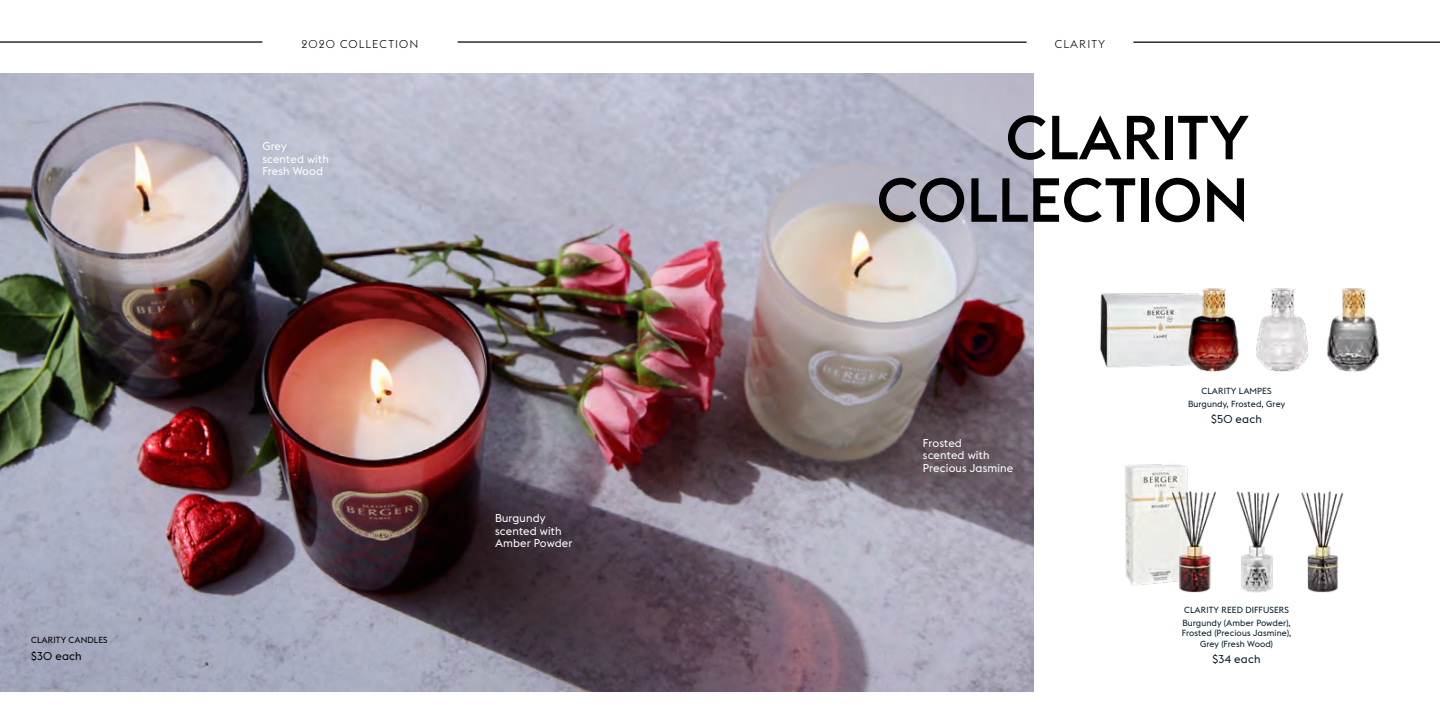
<style>
.page{position:relative;width:1440px;height:720px;background:#fff}
.page>*{position:absolute;margin:0;border:0;box-sizing:border-box;transform-origin:0 0}
.t1{font:500 61.25px/62.5px "Euclid Flex";color:#000101;text-align:right}
.t2{font:11.25px/12.5px "Euclid Flex";letter-spacing:.01em;color:#fff}
.t3{font:300 11.25px "Euclid Flex";letter-spacing:.1em;color:#000101}
.t4{font:11.25px "Euclid Flex";letter-spacing:.01em;color:#001a2b}
.t5{font:11.25px "Euclid Flex";letter-spacing:.01em;color:#000}
.t6{font:8.75px/12.5px "Euclid Flex";letter-spacing:.01em;color:#001a2b;text-align:center}
.t7{font:8.75px "Euclid Flex";letter-spacing:.01em;color:#000}
</style>
<div class="page">
<img style="left:0;top:74px;width:1033px;height:617px">
<img style="left:1100px;top:293px;width:83px;height:75px">
<img style="left:1125px;top:464px;width:63px;height:122px">
<img style="left:1326px;top:288px;width:54px;height:83px">
<img style="left:1256px;top:288px;width:53px;height:83px">
<img style="left:1183px;top:288px;width:57px;height:83px">
<img style="left:1163px;top:490px;width:117px;height:102px">
<img style="left:1301px;top:491px;width:43px;height:101px">
<hr style="left:720px;top:42px;width:307px;height:1px;background:#000">
<hr style="left:0;top:41px;width:262px;height:2px;background:#000">
<hr style="left:458px;top:41px;width:262px;height:2px;background:#000">
<hr style="left:1133px;top:42px;width:307px;height:1px;background:#000">
<p class="t7" style="left:31px;top:635px;width:78px">CLARITY CANDLES</p>
<p class="t5" style="left:31px;top:649px;width:52px">$30 each</p>
<p class="t3" style="left:302px;top:37px;width:118px">2020 COLLECTION</p>
<p class="t3" style="left:1055px;top:37px;width:52px">CLARITY</p>
<p class="t2" style="left:262px;top:140px;width:68px">Grey scented with<br>Fresh Wood</p>
<p class="t2" style="left:495px;top:512px;width:79px">Burgundy scented with<br>Amber Powder</p>
<h1 class="t1" style="left:877px;top:107px;width:374px">CLARITY<br>COLLECTION</h1>
<p class="t2" style="left:923px;top:437px;width:92px">Frosted<br>scented with<br>Precious Jasmine</p>
<p class="t6" style="left:1188px;top:385px;width:99px">CLARITY LAMPES<br>Burgundy, Frosted, Grey</p>
<p class="t4" style="left:1211px;top:413px;width:52px">$50 each</p>
<p class="t6" style="left:1182px;top:604px;width:110px;text-align:left">CLARITY REED DIFFUSERS<br>Burgundy (Amber Powder),</p>
<p class="t6" style="left:1182px;top:628px;width:111px;line-height:10.5px">Frosted (Precious Jasmine),<br>Grey (Fresh Wood)</p>
<p class="t4" style="left:1213px;top:652px;width:49px">$34 each</p>
</div>
